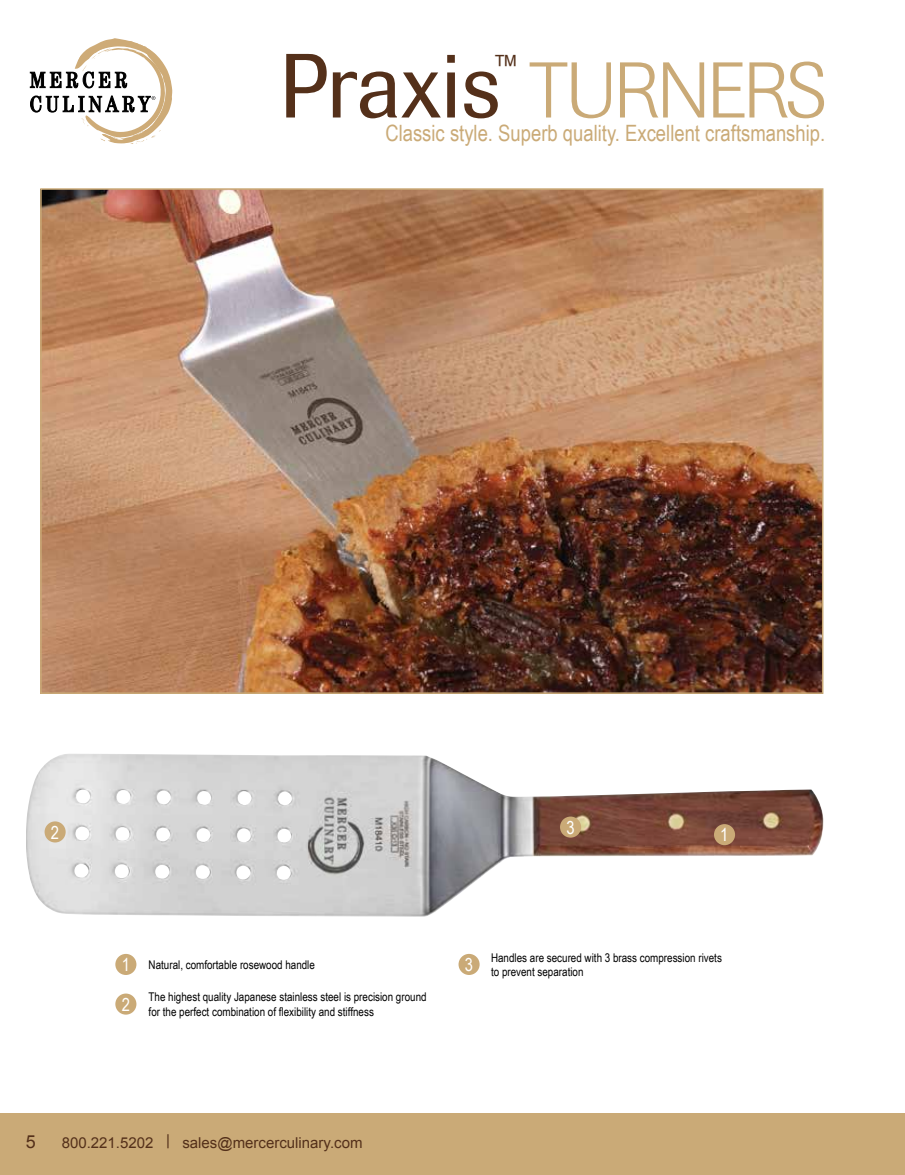
<style>
.page{position:relative;width:905px;height:1175px;background:#fff}
.page>*{position:absolute;margin:0;border:0;box-sizing:border-box;transform-origin:0 0}
.t1{font:300 78px "Imago";letter-spacing:-.035em;color:#caaa77}
.t2{font:34.05px "Imago";color:#54301a}
.t3{font:22.5px "Arial Narrow";color:#caaa77}
.t4{font:18px "Arial Narrow";color:#fff}
.t5{font:18px "Arial";color:#54301a}
.t6{font:15px "Arial";color:#54301a}
.t7{font:12px/14.4px "Arial Narrow";color:#000}
.s1{font-weight:400;font-size:90px;color:#54301a}
</style>
<div class="page">
<div style="left:0;top:1113px;width:904px;height:61px;background:#caaa77"></div>
<svg style="left:30px;top:38px;width:142px;height:106px"></svg>
<img style="left:43px;top:191px;width:777px;height:500px">
<img style="left:26px;top:754px;width:798px;height:163px">
<div style="left:45px;top:821px;width:21px;height:21px;background:#caaa77;border-radius:50%"></div>
<div style="left:714px;top:824px;width:21px;height:21px;background:#caaa77;border-radius:50%"></div>
<div style="left:115px;top:954px;width:21px;height:21px;background:#caaa77;border-radius:50%"></div>
<div style="left:115px;top:993px;width:21px;height:21px;background:#caaa77;border-radius:50%"></div>
<div style="left:458px;top:953px;width:21px;height:22px;background:#caaa77;border-radius:50%"></div>
<div style="left:560px;top:816px;width:21px;height:21px;background:#caaa77;border-radius:50%"></div>
<h1 class="t1" style="left:279px;top:47px;width:549px"><span class="s1">Praxis</span> TURNERS</h1>
<h2 class="t2" style="left:494px;top:47px;width:25px">™</h2>
<h3 class="t3" style="left:385px;top:116px;width:441px">Classic style. Superb quality. Excellent craftsmanship.</h3>
<h3 class="t4" style="left:566px;top:814px;width:10px">3</h3>
<h3 class="t4" style="left:51px;top:819px;width:10px">2</h3>
<h3 class="t4" style="left:720px;top:821px;width:10px">1</h3>
<h3 class="t4" style="left:122px;top:951px;width:10px">1</h3>
<h3 class="t4" style="left:122px;top:991px;width:10px">2</h3>
<p class="t7" style="left:149px;top:957px;width:168px">Natural, comfortable rosewood handle</p>
<p class="t7" style="left:491px;top:949px;width:232px">Handles are secured with 3 brass compression rivets to prevent separation</p>
<h3 class="t4" style="left:465px;top:951px;width:10px">3</h3>
<p class="t7" style="left:149px;top:989px;width:279px">The highest quality Japanese stainless steel is precision ground for the perfect combination of flexibility and stiffness</p>
<h3 class="t5" style="left:26px;top:1129px;width:12px">5</h3>
<p class="t6" style="left:62px;top:1132px;width:302px">800.221.5202 | sales@mercerculinary.com</p>
</div>
